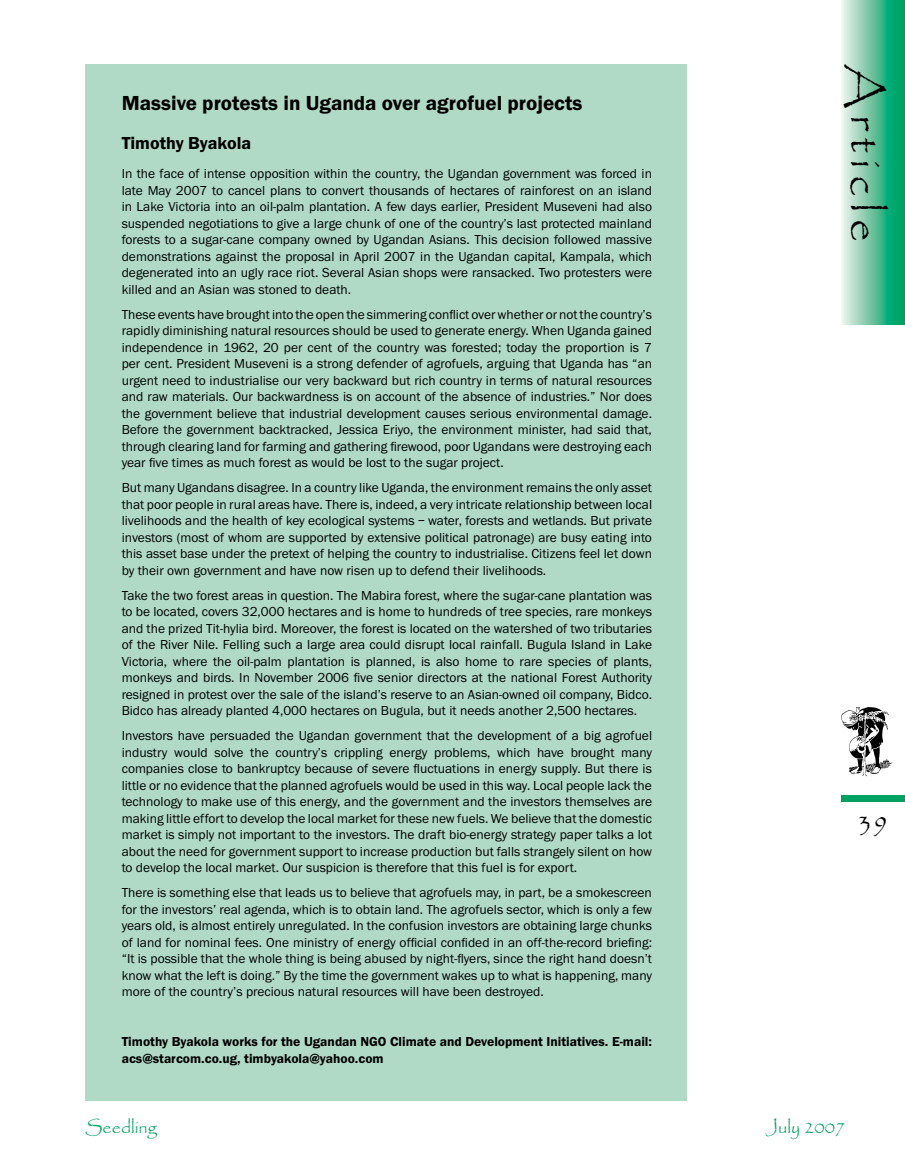
<style>
.page{position:relative;width:905px;height:1175px;background:#fff}
.page>*{position:absolute;margin:0;border:0;box-sizing:border-box;transform-origin:0 0}
.t1{font:45px "Papyrus";letter-spacing:.15em;color:#000}
.t2{font:27px "Papyrus";color:#000}
.t3{font:600 21px "Franklin Got ITC";color:#000}
.t4{font:18px "Papyrus";color:#00a160}
.t5{font:600 18px "Franklin Got ITC";color:#000}
.t6{font:13.5px/16.5px "Franklin Got ITC";color:#000;text-align:justify}
.t7{font:600 13.5px/16.5px "Franklin Got ITC";color:#000}
</style>
<div class="page">
<div style="left:841px;top:795px;width:63px;height:6px;background:#00a160"></div>
<svg style="left:841px;top:707px;width:51px;height:69px"></svg>
<svg style="left:841px;top:0;width:63px;height:324px"></svg>
<div style="left:85px;top:64px;width:601px;height:1036px;background:#b0dac6"></div>
<h3 class="t3" style="left:122px;top:91px;width:462px">Massive protests in Uganda over agrofuel projects</h3>
<h3 class="t5" style="left:122px;top:133px;width:131px">Timothy Byakola</h3>
<p class="t6" style="left:122px;top:165px;width:532px">In the face of intense opposition within the country, the Ugandan government was forced in late May 2007 to cancel plans to convert thousands of hectares of rainforest on an island in Lake Victoria into an oil-palm plantation. A few days earlier, President Museveni had also suspended negotiations to give a large chunk of one of the country’s last protected mainland forests to a sugar-cane company owned by Ugandan Asians. This decision followed massive demonstrations against the proposal in April 2007 in the Ugandan capital, Kampala, which degenerated into an ugly race riot. Several Asian shops were ransacked. Two protesters were killed and an Asian was stoned to death.</p>
<p class="t6" style="left:122px;top:306px;width:532px">These events have brought into the open the simmering conflict over whether or not the country’s rapidly diminishing natural resources should be used to generate energy. When Uganda gained independence in 1962, 20 per cent of the country was forested; today the proportion is 7 per cent. President Museveni is a strong defender of agrofuels, arguing that Uganda has “an urgent need to industrialise our very backward but rich country in terms of natural resources and raw materials. Our backwardness is on account of the absence of industries.” Nor does the government believe that industrial development causes serious environmental damage.<br>Before the government backtracked, Jessica Eriyo, the environment minister, had said that, through clearing land for farming and gathering firewood, poor Ugandans were destroying each year five times as much forest as would be lost to the sugar project.</p>
<p class="t6" style="left:122px;top:479px;width:532px">But many Ugandans disagree. In a country like Uganda, the environment remains the only asset that poor people in rural areas have. There is, indeed, a very intricate relationship between local livelihoods and the health of key ecological systems – water, forests and wetlands. But private investors (most of whom are supported by extensive political patronage) are busy eating into this asset base under the pretext of helping the country to industrialise. Citizens feel let down by their own government and have now risen up to defend their livelihoods.</p>
<p class="t6" style="left:122px;top:587px;width:532px">Take the two forest areas in question. The Mabira forest, where the sugar-cane plantation was to be located, covers 32,000 hectares and is home to hundreds of tree species, rare monkeys and the prized Tit-hylia bird. Moreover, the forest is located on the watershed of two tributaries of the River Nile. Felling such a large area could disrupt local rainfall. Bugula Island in Lake Victoria, where the oil-palm plantation is planned, is also home to rare species of plants, monkeys and birds. In November 2006 five senior directors at the national Forest Authority resigned in protest over the sale of the island’s reserve to an Asian-owned oil company, Bidco.<br>Bidco has already planted 4,000 hectares on Bugula, but it needs another 2,500 hectares.</p>
<p class="t6" style="left:122px;top:728px;width:532px">Investors have persuaded the Ugandan government that the development of a big agrofuel industry would solve the country’s crippling energy problems, which have brought many companies close to bankruptcy because of severe fluctuations in energy supply. But there is little or no evidence that the planned agrofuels would be used in this way. Local people lack the technology to make use of this energy, and the government and the investors themselves are making little effort to develop the local market for these new fuels. We believe that the domestic market is simply not important to the investors. The draft bio-energy strategy paper talks a lot about the need for government support to increase production but falls strangely silent on how to develop the local market. Our suspicion is therefore that this fuel is for export.</p>
<p class="t6" style="left:122px;top:885px;width:532px">There is something else that leads us to believe that agrofuels may, in part, be a smokescreen for the investors’ real agenda, which is to obtain land. The agrofuels sector, which is only a few years old, is almost entirely unregulated. In the confusion investors are obtaining large chunks of land for nominal fees. One ministry of energy official confided in an off-the-record briefing: “It is possible that the whole thing is being abused by night-flyers, since the right hand doesn’t know what the left is doing.” By the time the government wakes up to what is happening, many more of the country’s precious natural resources will have been destroyed.</p>
<p class="t7" style="left:122px;top:1033px;width:532px">Timothy Byakola works for the Ugandan NGO Climate and Development Initiatives. E-mail: acs@starcom.co.ug, timbyakola@yahoo.com</p>
<h1 class="t1" style="left:893px;top:64px;width:179px;rotate:90deg">Article</h1>
<h2 class="t2" style="left:857px;top:807px;width:20px">39</h2>
<h3 class="t4" style="left:85px;top:1116px;width:73px">Seedling</h3>
<h3 class="t4" style="left:766px;top:1115px;width:81px">July 2007</h3>
</div>
